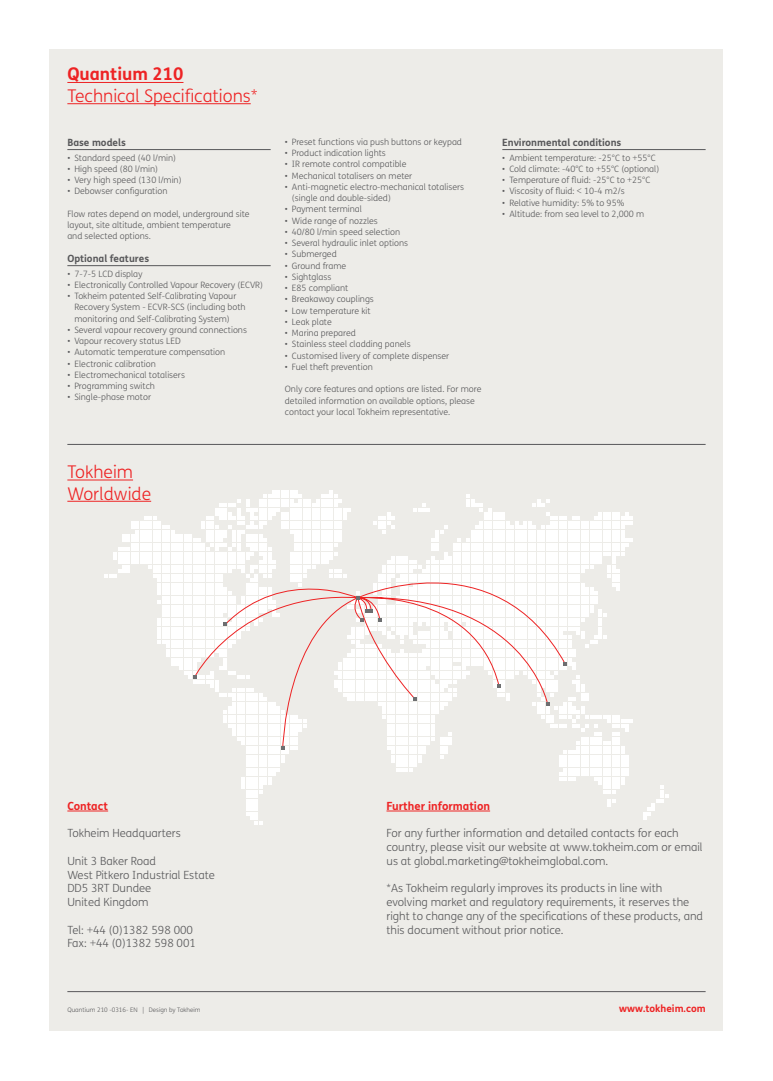
<style>
.page{position:relative;width:773px;height:1081px;background:#fff}
.page>*{position:absolute;margin:0;border:0;box-sizing:border-box;transform-origin:0 0}
.t1{font:300 17.5px/21.2px "FS Me";color:#ed2324}
.t2{font:700 17.5px "FS Me";color:#ed2324}
.t3{font:300 11.25px/13.8px "FS Me";color:#58585a}
.t4{font:700 11.25px "FS Me";color:#ed2324}
.t5{font:700 10px "FS Me";color:#58585a}
.t6{font:700 10px "FS Me";color:#ed2324}
.t7{font:300 8.75px/11.2px "FS Me";color:#58585a}
.t8{font:300 6.25px "FS Me";color:#58585a}
</style>
<div class="page">
<div style="left:50px;top:50px;width:673px;height:981px;background:#edece8"></div>
<hr style="left:67px;top:149px;width:203px;height:1px;background:#58585a">
<hr style="left:67px;top:265px;width:203px;height:1px;background:#58585a">
<hr style="left:502px;top:149px;width:203px;height:1px;background:#58585a">
<hr style="left:67px;top:82px;width:116px;height:1px;background:#ed2324">
<hr style="left:67px;top:103px;width:184px;height:1px;background:#ed2324">
<hr style="left:67px;top:991px;width:638px;height:1px;background:#58585a">
<svg style="left:643px;top:785px;width:25px;height:35px"></svg>
<svg style="left:105px;top:490px;width:528px;height:334px"></svg>
<hr style="left:67px;top:480px;width:66px;height:1px;background:#ed2324">
<hr style="left:67px;top:501px;width:84px;height:1px;background:#ed2324">
<hr style="left:67px;top:444px;width:638px;height:1px;background:#58585a">
<hr style="left:67px;top:810px;width:41px;height:1px;background:#ed2324">
<h1 class="t2" style="left:67px;top:63px;width:118px">Quantium 210</h1>
<h1 class="t1" style="left:67px;top:85px;width:192px">Technical Specifications*</h1>
<p class="t5" style="left:67px;top:136px;width:60px">Base models</p>
<p class="t7" style="left:67px;top:152px;width:110px">• Standard speed (40 l/min)</p>
<p class="t7" style="left:67px;top:163px;width:92px">• High speed (80 l/min)</p>
<p class="t7" style="left:67px;top:175px;width:116px">• Very high speed (130 l/min)</p>
<p class="t7" style="left:67px;top:186px;width:102px">• Debowser configuration</p>
<p class="t7" style="left:67px;top:208px;width:184px">Flow rates depend on model, underground site layout, site altitude, ambient temperature<br>and selected options.</p>
<p class="t5" style="left:67px;top:252px;width:83px">Optional features</p>
<p class="t7" style="left:67px;top:268px;width:77px">• 7-7-5 LCD display</p>
<p class="t7" style="left:67px;top:279px;width:197px">• Electronically Controlled Vapour Recovery (ECVR)</p>
<p class="t7" style="left:74px;top:291px;width:173px;text-indent:-7px">• Tokheim patented Self-Calibrating Vapour<br>Recovery System - ECVR-SCS (including both monitoring and Self-Calibrating System)</p>
<p class="t7" style="left:67px;top:324px;width:181px">• Several vapour recovery ground connections</p>
<p class="t7" style="left:67px;top:336px;width:115px">• Vapour recovery status LED</p>
<p class="t7" style="left:67px;top:347px;width:159px">• Automatic temperature compensation</p>
<p class="t7" style="left:67px;top:358px;width:90px">• Electronic calibration</p>
<p class="t7" style="left:67px;top:369px;width:119px">• Electromechanical totalisers</p>
<p class="t7" style="left:67px;top:381px;width:89px">• Programming switch</p>
<p class="t7" style="left:67px;top:392px;width:85px">• Single-phase motor</p>
<h1 class="t1" style="left:67px;top:462px;width:85px">Tokheim<br>Worldwide</h1>
<p class="t7" style="left:285px;top:136px;width:179px">• Preset functions via push buttons or keypad</p>
<p class="t7" style="left:285px;top:148px;width:102px">• Product indication lights</p>
<p class="t7" style="left:285px;top:159px;width:123px">• IR remote control compatible</p>
<p class="t7" style="left:285px;top:170px;width:129px">• Mechanical totalisers on meter</p>
<p class="t7" style="left:292px;top:181px;width:174px;text-indent:-7px">• Anti-magnetic electro-mechanical totalisers (single and double-sided)</p>
<p class="t7" style="left:285px;top:204px;width:79px">• Payment terminal</p>
<p class="t7" style="left:285px;top:215px;width:94px">• Wide range of nozzles</p>
<p class="t7" style="left:285px;top:226px;width:117px">• 40/80 l/min speed selection</p>
<p class="t7" style="left:285px;top:238px;width:125px">• Several hydraulic inlet options</p>
<p class="t7" style="left:285px;top:249px;width:53px">• Submerged</p>
<p class="t7" style="left:285px;top:260px;width:63px">• Ground frame</p>
<p class="t7" style="left:285px;top:271px;width:48px">• Sightglass</p>
<p class="t7" style="left:285px;top:283px;width:65px">• E85 compliant</p>
<p class="t7" style="left:285px;top:294px;width:90px">• Breakaway couplings</p>
<p class="t7" style="left:285px;top:305px;width:87px">• Low temperature kit</p>
<p class="t7" style="left:285px;top:316px;width:48px">• Leak plate</p>
<p class="t7" style="left:285px;top:328px;width:72px">• Marina prepared</p>
<p class="t7" style="left:285px;top:339px;width:127px">• Stainless steel cladding panels</p>
<p class="t7" style="left:285px;top:350px;width:166px">• Customised livery of complete dispenser</p>
<p class="t7" style="left:285px;top:361px;width:89px">• Fuel theft prevention</p>
<p class="t7" style="left:285px;top:384px;width:198px">Only core features and options are listed. For more detailed information on available options, please contact your local Tokheim representative.</p>
<p class="t5" style="left:502px;top:136px;width:120px">Environmental conditions</p>
<p class="t7" style="left:502px;top:152px;width:155px">• Ambient temperature: -25°C to +55°C</p>
<p class="t7" style="left:502px;top:163px;width:158px">• Cold climate: -40°C to +55°C (optional)</p>
<p class="t7" style="left:502px;top:175px;width:149px">• Temperature of fluid: -25°C to +25°C</p>
<p class="t7" style="left:502px;top:186px;width:124px">• Viscosity of fluid: &lt; 10-4 m2/s</p>
<p class="t7" style="left:502px;top:197px;width:124px">• Relative humidity: 5% to 95%</p>
<p class="t7" style="left:502px;top:208px;width:143px">• Altitude: from sea level to 2,000 m</p>
<p class="t4" style="left:67px;top:799px;width:42px">Contact</p>
<p class="t3" style="left:67px;top:827px;width:115px">Tokheim Headquarters</p>
<p class="t3" style="left:67px;top:854px;width:149px">Unit 3 Baker Road<br>West Pitkero Industrial Estate<br>DD5 3RT Dundee<br>United Kingdom</p>
<p class="t3" style="left:67px;top:923px;width:130px">Tel: +44 (0)1382 598 000<br>Fax: +44 (0)1382 598 001</p>
<p class="t4" style="left:386px;top:799px;width:105px">Further information</p>
<p class="t3" style="left:386px;top:827px;width:317px">For any further information and detailed contacts for each country, please visit our website at www.tokheim.com or email us at global.marketing@tokheimglobal.com.</p>
<p class="t3" style="left:386px;top:882px;width:318px">*As Tokheim regularly improves its products in line with evolving market and regulatory requirements, it reserves the right to change any of the specifications of these products, and this document without prior notice.</p>
<p class="t8" style="left:67px;top:1006px;width:135px">Quantium 210 -0316- EN | Design by Tokheim</p>
<p class="t6" style="left:619px;top:1002px;width:88px">www.tokheim.com</p>
</div>
